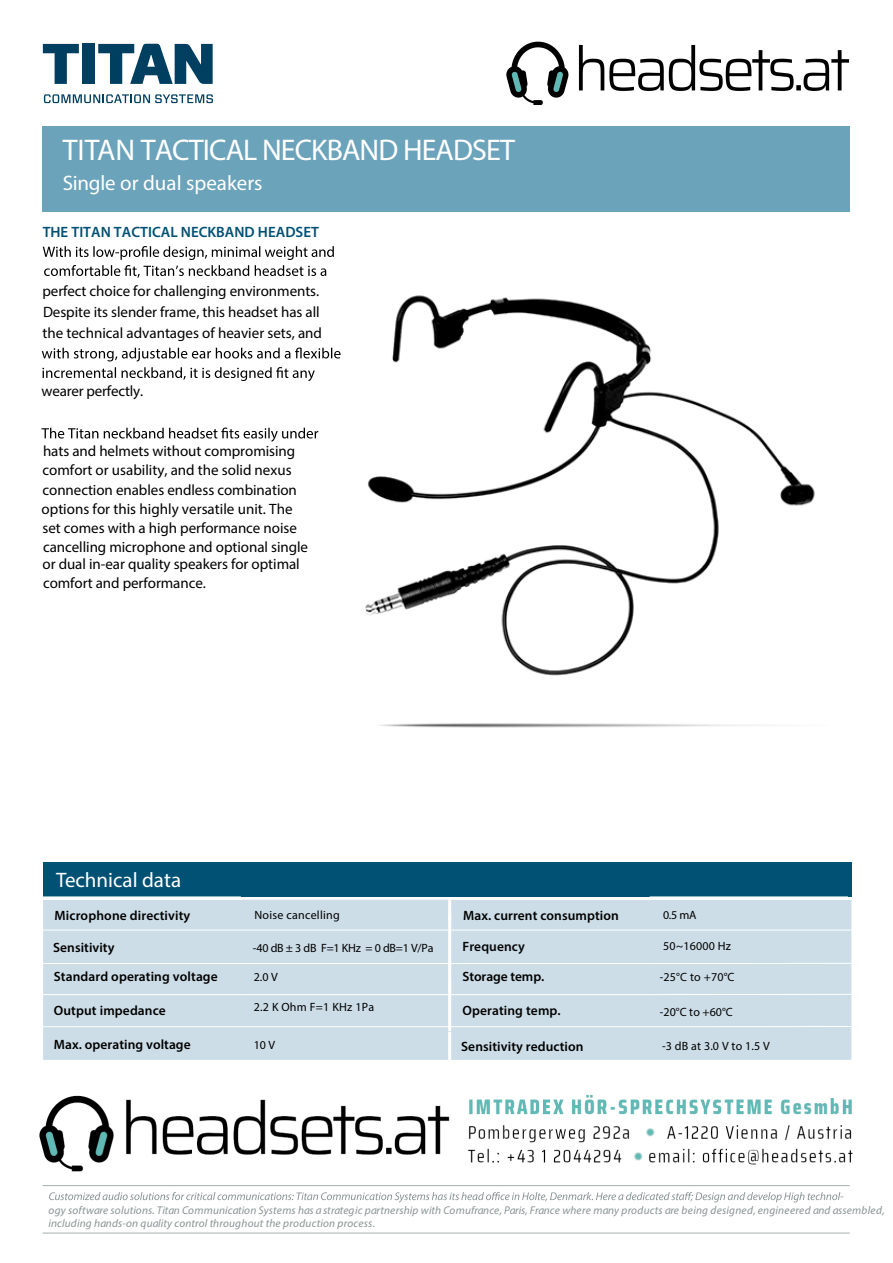
<style>
.page{position:relative;width:893px;height:1263px;background:#fff}
.page>*{position:absolute;margin:0;border:0;box-sizing:border-box;transform-origin:0 0}
.t1{font:semi-expanded 30px "Myriad Pro";letter-spacing:-.03em;color:#fff}
.t2{font:21px "Myriad Pro";color:#fff}
.t3{font:semi-expanded 21px "Myriad Pro";color:#fff}
.t4{font:15px/19.2px "Myriad Pro";letter-spacing:-.005em;color:#000}
.t5{font:600 15px "Myriad Pro";color:#005174}
.t6{font:600 13.5px "Myriad Pro";letter-spacing:.005em;color:#000}
.t7{font:600 13.5px "Myriad Pro";letter-spacing:.01em;color:#020202}
.t8{font:600 13.5px "Myriad Pro";letter-spacing:.005em;color:#050505}
.t9{font:12px "Myriad Pro";letter-spacing:.015em;color:#000}
.t10{font:12px "Myriad Pro";letter-spacing:-.015em;color:#000}
.t11{font:italic 11.25px/13.5px "Myriad Pro";letter-spacing:.015em;color:#8a9394}
</style>
<div class="page">
<svg style="left:43px;top:44px;width:36px;height:40px"></svg>
<div style="left:82px;top:44px;width:13px;height:40px;background:#003f5f"></div>
<svg style="left:98px;top:44px;width:115px;height:40px"></svg>
<svg style="left:44px;top:94px;width:169px;height:9px"></svg>
<div style="left:43px;top:126px;width:807px;height:86px;background:#6ba3bb"></div>
<hr style="left:43px;top:1185px;width:807px;height:1px;background:#a7afb0">
<hr style="left:43px;top:1233px;width:807px;height:1px;background:#a7afb0">
<svg style="left:49px;top:1192px;width:791px;height:10px"></svg>
<div style="left:43px;top:862px;width:809px;height:34px;background:#005174"></div>
<div style="left:43px;top:900px;width:808px;height:160px;background:#ccdde7"></div>
<hr style="left:448px;top:897px;width:3px;height:24px;background:#fff">
<hr style="left:448px;top:914px;width:3px;height:49px;background:#fff">
<hr style="left:448px;top:964px;width:3px;height:25px;background:#fff">
<hr style="left:448px;top:982px;width:3px;height:49px;background:#fff">
<hr style="left:448px;top:1032px;width:3px;height:28px;background:#fff">
<hr style="left:42px;top:930px;width:199px;height:1px;background:#fff">
<hr style="left:241px;top:930px;width:209px;height:1px;background:#fff">
<hr style="left:450px;top:930px;width:402px;height:1px;background:#fff">
<hr style="left:41px;top:963px;width:200px;height:1px;background:#fff">
<hr style="left:241px;top:963px;width:209px;height:1px;background:#fff">
<hr style="left:450px;top:963px;width:200px;height:1px;background:#fff">
<hr style="left:650px;top:963px;width:201px;height:1px;background:#fff">
<hr style="left:42px;top:994px;width:200px;height:1px;background:#fff">
<hr style="left:242px;top:994px;width:209px;height:1px;background:#fff">
<hr style="left:451px;top:994px;width:200px;height:1px;background:#fff">
<hr style="left:651px;top:994px;width:200px;height:1px;background:#fff">
<hr style="left:41px;top:1026px;width:200px;height:1px;background:#fff">
<hr style="left:241px;top:1026px;width:209px;height:1px;background:#fff">
<hr style="left:450px;top:1026px;width:200px;height:1px;background:#fff">
<hr style="left:650px;top:1026px;width:202px;height:1px;background:#fff">
<svg style="left:42px;top:348px;width:299px;height:13px"></svg>
<svg style="left:42px;top:367px;width:273px;height:14px"></svg>
<svg style="left:41px;top:428px;width:277px;height:14px"></svg>
<img style="left:379px;top:723px;width:389px;height:5px">
<img style="left:365px;top:295px;width:450px;height:381px">
<svg style="left:43px;top:246px;width:291px;height:32px"></svg>
<img style="left:39px;top:1095px;width:814px;height:77px">
<img style="left:506px;top:41px;width:344px;height:64px">
<h1 class="t1" style="left:63px;top:131px;width:454px">TITAN TACTICAL NECKBAND HEADSET</h1>
<h2 class="t2" style="left:63px;top:170px;width:201px">Single or dual speakers</h2>
<p class="t5" style="left:43px;top:223px;width:278px">THE TITAN TACTICAL NECKBAND HEADSET</p>
<p class="t4" style="left:43px;top:281px;width:278px">perfect choice for challenging environments.</p>
<p class="t4" style="left:43px;top:302px;width:281px;line-height:20.9px">Despite its slender frame, this headset has all the technical advantages of heavier sets, and</p>
<p class="t4" style="left:42px;top:381px;width:103px">wearer perfectly.</p>
<p class="t4" style="left:43px;top:442px;width:254px">hats and helmets without compromising</p>
<p class="t4" style="left:42px;top:460px;width:257px">comfort or usability, and the solid nexus connection enables endless combination options for this highly versatile unit. The set comes with a high performance noise</p>
<p class="t4" style="left:43px;top:538px;width:267px;line-height:18px">cancelling microphone and optional single or dual in-ear quality speakers for optimal comfort and performance.</p>
<h2 class="t3" style="left:56px;top:867px;width:127px">Technical data</h2>
<p class="t6" style="left:55px;top:906px;width:137px">Microphone directivity</p>
<p class="t9" style="left:254px;top:907px;width:87px">Noise cancelling</p>
<p class="t6" style="left:463px;top:906px;width:157px">Max. current consumption</p>
<p class="t9" style="left:663px;top:907px;width:35px">0.5 mA</p>
<p class="t6" style="left:53px;top:939px;width:63px">Sensitivity</p>
<p class="t10" style="left:253px;top:940px;width:182px">-40 dB ± 3 dB F=1 KHz = 0 dB=1 V/Pa</p>
<p class="t6" style="left:54px;top:968px;width:165px">Standard operating voltage</p>
<p class="t9" style="left:254px;top:969px;width:26px">2.0 V</p>
<p class="t6" style="left:462px;top:968px;width:83px">Storage temp.</p>
<p class="t9" style="left:660px;top:969px;width:76px">-25°C to +70°C</p>
<p class="t6" style="left:54px;top:1002px;width:114px">Output impedance</p>
<p class="t9" style="left:254px;top:1000px;width:122px">2.2 K Ohm F=1 KHz 1Pa</p>
<p class="t7" style="left:462px;top:1002px;width:100px">Operating temp.</p>
<p class="t6" style="left:54px;top:1036px;width:138px">Max. operating voltage</p>
<p class="t9" style="left:254px;top:1037px;width:23px">10 V</p>
<p class="t9" style="left:663px;top:938px;width:69px">50~16000 Hz</p>
<p class="t8" style="left:462px;top:938px;width:64px">Frequency</p>
<p class="t9" style="left:660px;top:1004px;width:75px">-20°C to +60°C</p>
<p class="t6" style="left:461px;top:1038px;width:124px">Sensitivity reduction</p>
<p class="t9" style="left:662px;top:1038px;width:109px">-3 dB at 3.0 V to 1.5 V</p>
<p class="t11" style="left:49px;top:1189px;width:838px;text-indent:792px">-<br>ogy software solutions. Titan Communication Systems has a strategic partnership with Comufrance, Paris, France where many products are being designed, engineered and assembled, including hands-on quality control throughout the production process.</p>
</div>
